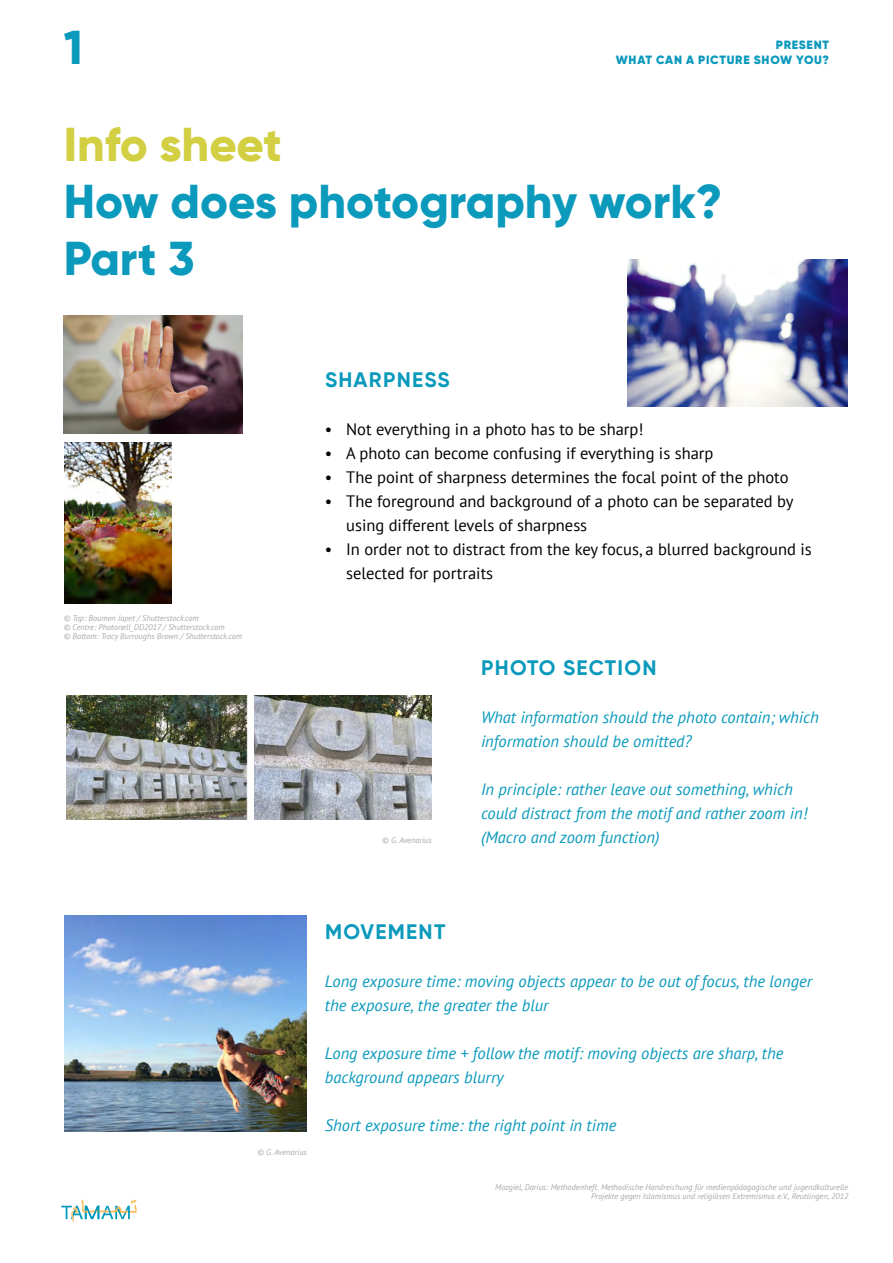
<style>
.page{position:relative;width:893px;height:1263px;background:#fff}
.page>*{position:absolute;margin:0;border:0;box-sizing:border-box;transform-origin:0 0}
.t1{font:800 47.55px/57px "Gilroy";color:#0b99bc}
.t2{font:800 47.55px "Gilroy";letter-spacing:-.005em;color:#d2cf42}
.t3{font:700 21px "Gilroy";letter-spacing:.06em;color:#0b99bc}
.t4{font:italic 16.5px/24px "PT Sans";color:#0b99bc}
.t5{font:16.5px/24px "PT Sans";color:#000}
.t6{font:900 12px "Gilroy";letter-spacing:.06em;color:#0b99bc}
.t7{font:italic 8.25px/9px "PT Sans";color:#a8a8a7;text-align:right}
</style>
<div class="page">
<img style="left:64px;top:315px;width:179px;height:119px">
<img style="left:64px;top:442px;width:108px;height:161px">
<img style="left:628px;top:259px;width:220px;height:147px">
<img style="left:66px;top:696px;width:182px;height:123px">
<img style="left:255px;top:696px;width:177px;height:123px">
<img style="left:64px;top:915px;width:243px;height:216px">
<svg style="left:61px;top:1199px;width:76px;height:24px"></svg>
<h1 class="t1" style="left:64px;top:18px;width:21px">1</h1>
<p class="t6" style="left:776px;top:38px;width:55px">PRESENT</p>
<p class="t6" style="left:616px;top:52px;width:215px">WHAT CAN A PICTURE SHOW YOU?</p>
<h1 class="t2" style="left:64px;top:114px;width:220px">Info sheet</h1>
<h1 class="t1" style="left:64px;top:173px;width:660px">How does photography work?<br>Part 3</h1>
<p class="t7" style="left:64px;top:614px;width:180px;text-align:left">© Top: Boumen Japet / Shutterstock.com<br>© Centre: Photonell_DD2017 / Shutterstock.com<br>© Bottom: Tracy Burroughs Brown / Shutterstock.com</p>
<p class="t3" style="left:325px;top:367px;width:126px">SHARPNESS</p>
<p class="t5" style="left:325px;top:417px;width:320px">• Not everything in a photo has to be sharp!</p>
<p class="t5" style="left:325px;top:441px;width:390px">• A photo can become confusing if everything is sharp</p>
<p class="t5" style="left:325px;top:465px;width:465px">• The point of sharpness determines the focal point of the photo</p>
<p class="t5" style="left:346px;top:489px;width:449px;text-indent:-21px">• The foreground and background of a photo can be separated by using different levels of sharpness</p>
<p class="t5" style="left:346px;top:537px;width:467px;text-indent:-21px">• In order not to distract from the key focus, a blurred background is selected for portraits</p>
<p class="t7" style="left:382px;top:835px;width:51px">© G. Avenarius</p>
<p class="t3" style="left:481px;top:655px;width:177px">PHOTO SECTION</p>
<p class="t4" style="left:481px;top:705px;width:339px">What information should the photo contain; which information should be omitted?</p>
<p class="t4" style="left:481px;top:777px;width:328px">In principle: rather leave out something, which could distract from the motif and rather zoom in! (Macro and zoom function)</p>
<p class="t7" style="left:257px;top:1147px;width:51px">© G. Avenarius</p>
<p class="t3" style="left:325px;top:919px;width:122px">MOVEMENT</p>
<p class="t4" style="left:325px;top:969px;width:489px">Long exposure time: moving objects appear to be out of focus, the longer the exposure, the greater the blur</p>
<p class="t4" style="left:325px;top:1041px;width:460px">Long exposure time + follow the motif: moving objects are sharp, the background appears blurry</p>
<p class="t4" style="left:325px;top:1113px;width:293px">Short exposure time: the right point in time</p>
<p class="t7" style="left:495px;top:1182px;width:355px">Mozgiel, Darius: Methodenheft. Methodische Handreichung für medienpädagogische und jugendkulturelle<br>Projekte gegen Islamismus und religiösen Extremismus e.V., Reutlingen, 2012</p>
</div>
